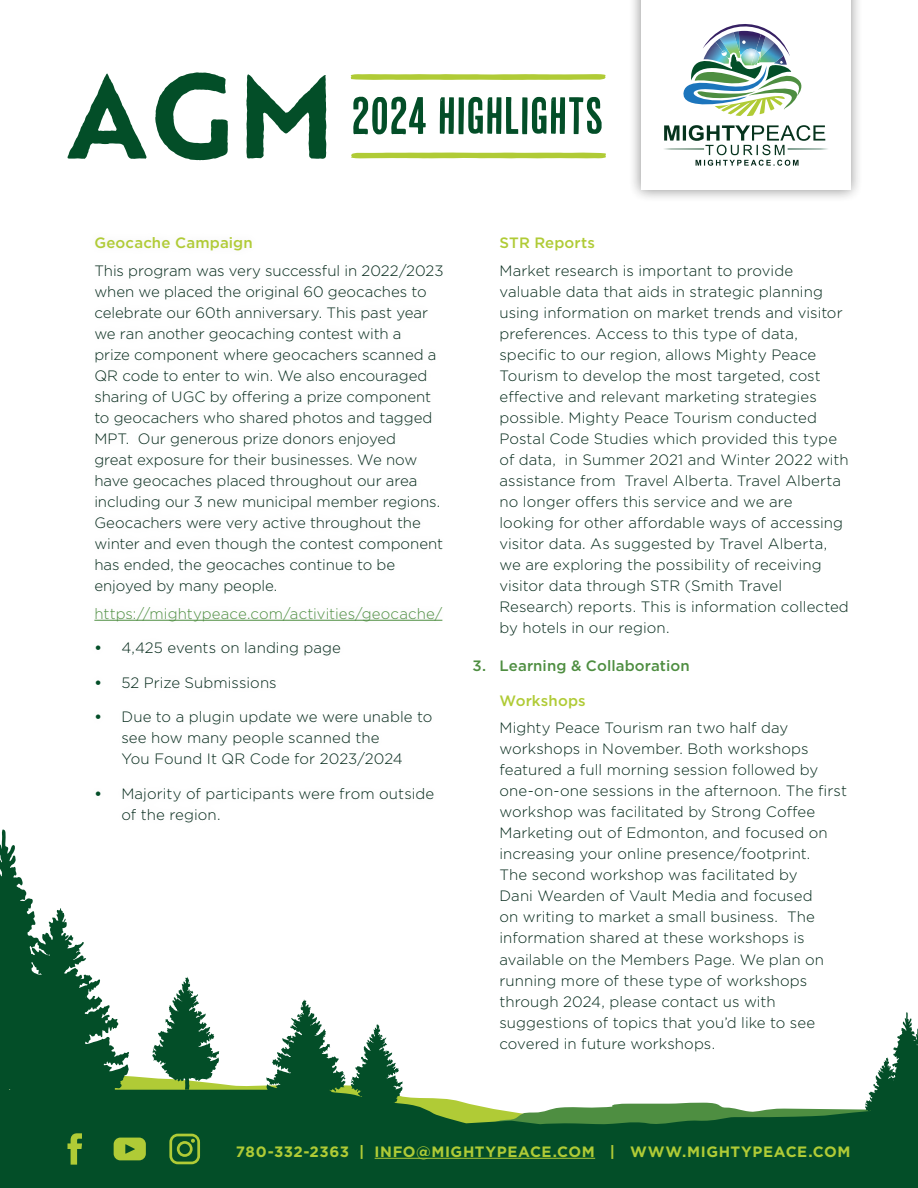
<style>
.page{position:relative;width:918px;height:1188px;background:#fff}
.page>*{position:absolute;margin:0;border:0;box-sizing:border-box;transform-origin:0 0}
.t1{font:700 117px "Brother 1816 Printed";color:#034e28}
.t2{font:52.35px "Cheap Pine Sans";letter-spacing:-.005em;color:#034e28}
.t3{font:300 15px/21px "Gotham";color:#032819}
.t4{font:700 15px "Gotham";letter-spacing:.04em;color:#b0cb36}
.t5{font:300 15px "Gotham";letter-spacing:.005em;color:#4e8e41}
.t6{font:500 15px "Gotham";letter-spacing:.01em;color:#b0cb36}
.t7{font:500 15px "Gotham";letter-spacing:.005em;color:#4e8e41}
.s1{font-weight:700;color:#034e28}
</style>
<div class="page">
<svg style="left:129px;top:1076px;width:137px;height:14px"></svg>
<svg style="left:0;top:1090px;width:918px;height:98px;background:#23653e"></svg>
<svg style="left:865px;top:1012px;width:53px;height:117px"></svg>
<svg style="left:152px;top:977px;width:67px;height:113px"></svg>
<svg style="left:266px;top:1000px;width:137px;height:118px"></svg>
<svg style="left:0;top:830px;width:129px;height:286px"></svg>
<svg style="left:351px;top:153px;width:255px;height:5px"></svg>
<svg style="left:351px;top:74px;width:255px;height:6px;background:#b7cf49"></svg>
<div style="left:628px;top:0;width:236px;height:203px;background:#000;opacity:.5"></div>
<div style="left:641px;top:0;width:209px;height:190px;background:#fff"></div>
<svg style="left:664px;top:125px;width:164px;height:41px"></svg>
<img style="left:683px;top:24px;width:119px;height:92px">
<svg style="left:68px;top:1133px;width:14px;height:32px"></svg>
<svg style="left:169px;top:1134px;width:31px;height:30px"></svg>
<svg style="left:114px;top:1138px;width:32px;height:22px"></svg>
<hr style="left:375px;top:1158px;width:220px;height:1px;background:#b0cb36">
<div style="left:86px;top:228px;width:365px;height:603px;background:#fefefe"></div>
<hr style="left:94px;top:620px;width:348px;height:1px;background:#4e8e41">
<h1 class="t1" style="left:68px;top:27px;width:269px">AGM</h1>
<h2 class="t2" style="left:351px;top:87px;width:254px">2024 HIGHLIGHTS</h2>
<p class="t6" style="left:94px;top:233px;width:160px">Geocache Campaign</p>
<p class="t3" style="left:94px;top:260px;width:351px">This program was very successful in 2022/2023 when we placed the original 60 geocaches to celebrate our 60th anniversary. This past year we ran another geocaching contest with a<br>prize component where geocachers scanned a QR code to enter to win. We also encouraged sharing of UGC by offering a prize component to geocachers who shared photos and tagged MPT. Our generous prize donors enjoyed<br>great exposure for their businesses. We now have geocaches placed throughout our area including our 3 new municipal member regions.<br>Geocachers were very active throughout the winter and even though the contest component has ended, the geocaches continue to be enjoyed by many people.</p>
<p class="t5" style="left:94px;top:604px;width:350px">https://mightypeace.com/activities/geocache/</p>
<p class="t3" style="left:94px;top:637px;width:248px"><span class="s1">•</span> 4,425 events on landing page</p>
<p class="t3" style="left:94px;top:672px;width:184px"><span class="s1">•</span> 52 Prize Submissions</p>
<p class="t3" style="left:121px;top:706px;width:312px;text-indent:-27px"><span class="s1">•</span> Due to a plugin update we were unable to see how many people scanned the<br>You Found It QR Code for 2023/2024</p>
<p class="t3" style="left:121px;top:783px;width:314px;text-indent:-27px"><span class="s1">•</span> Majority of participants were from outside of the region.</p>
<p class="t6" style="left:499px;top:233px;width:97px">STR Reports</p>
<p class="t3" style="left:499px;top:260px;width:351px">Market research is important to provide valuable data that aids in strategic planning using information on market trends and visitor preferences. Access to this type of data, specific to our region, allows Mighty Peace Tourism to develop the most targeted, cost effective and relevant marketing strategies possible. Mighty Peace Tourism conducted Postal Code Studies which provided this type of data, in Summer 2021 and Winter 2022 with assistance from Travel Alberta. Travel Alberta no longer offers this service and we are looking for other affordable ways of accessing visitor data. As suggested by Travel Alberta, we are exploring the possibility of receiving visitor data through STR (Smith Travel Research) reports. This is information collected by hotels in our region.</p>
<p class="t7" style="left:472px;top:656px;width:219px">3. Learning &amp; Collaboration</p>
<p class="t6" style="left:499px;top:691px;width:88px">Workshops</p>
<p class="t3" style="left:499px;top:717px;width:349px">Mighty Peace Tourism ran two half day workshops in November. Both workshops featured a full morning session followed by one-on-one sessions in the afternoon. The first workshop was facilitated by Strong Coffee Marketing out of Edmonton, and focused on increasing your online presence/footprint.<br>The second workshop was facilitated by<br>Dani Wearden of Vault Media and focused<br>on writing to market a small business. The information shared at these workshops is available on the Members Page. We plan on running more of these type of workshops through 2024, please contact us with suggestions of topics that you’d like to see covered in future workshops.</p>
<p class="t4" style="left:236px;top:1142px;width:616px">780-332-2363 | INFO@MIGHTYPEACE.COM | WWW.MIGHTYPEACE.COM</p>
</div>
